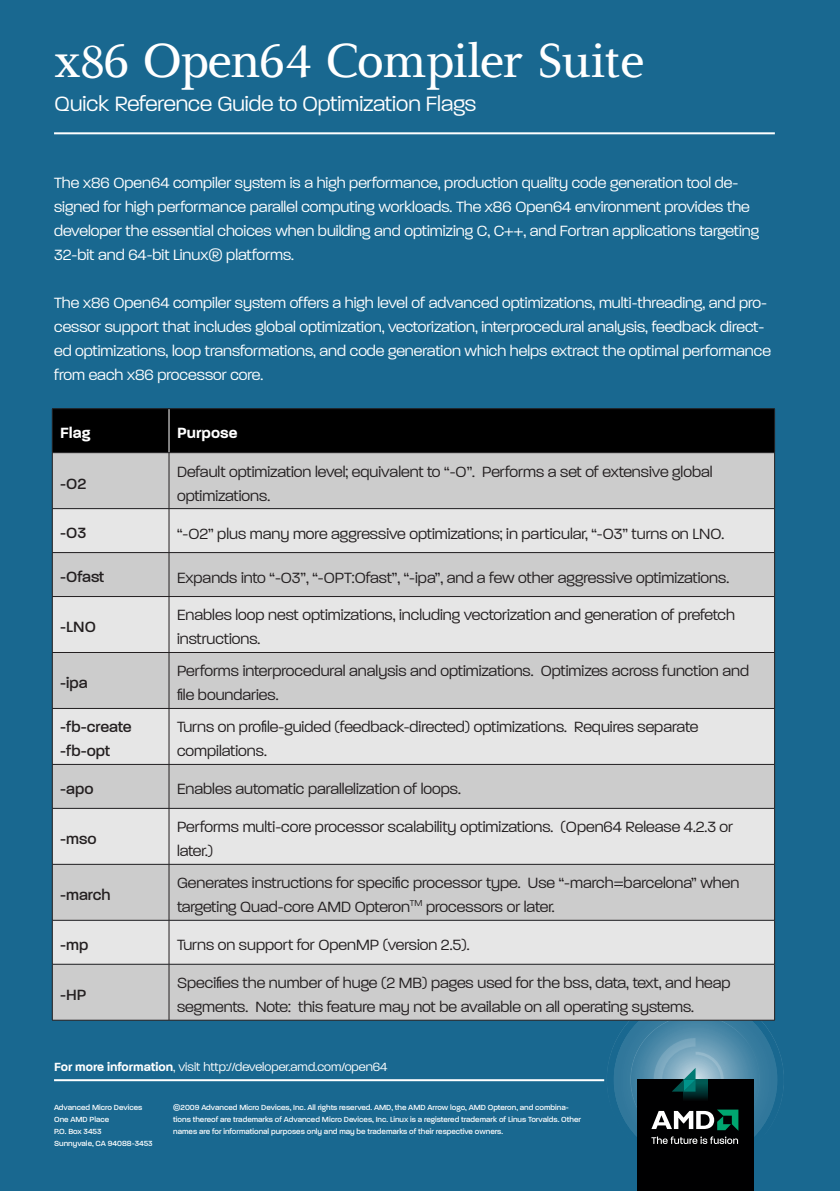
<style>
.page{position:relative;width:840px;height:1191px;background:#fff}
.page>*{position:absolute;margin:0;border:0;box-sizing:border-box;transform-origin:0 0}
.t1{font:500 48px "Alexandra MD";color:#fff}
.t2{font:300 28px "Paralucent";color:#fff}
.t3{font:300 20px/24px "Paralucent";color:#231f20}
.t4{font:300 20px/24px "Paralucent";color:#fff}
.t5{font:500 20px "Paralucent";color:#231f20}
.t6{font:600 20px "Paralucent";color:#fff}
.t7{font:300 16px "Paralucent";color:#fff}
.t8{font:500 10px/12px "Paralucent";color:#fff}
.s1{font-weight:600}
</style>
<div class="page">
<div style="left:0;top:0;width:839px;height:1191px;background:#196890"></div>
<div style="left:636px;top:1079px;width:117px;height:112px;background:#000001"></div>
<svg style="left:606px;top:990px;width:177px;height:178px"></svg>
<div style="left:53px;top:409px;width:720px;height:43px;background:#000"></div>
<div style="left:53px;top:453px;width:720px;height:566px;background:#ccc"></div>
<svg style="left:53px;top:509px;width:720px;height:455px;background:#d9d9d9"></svg>
<hr style="left:52px;top:453px;width:1px;height:55px;background:#231f20">
<hr style="left:168px;top:453px;width:1px;height:55px;background:#231f20">
<hr style="left:773px;top:453px;width:1px;height:55px;background:#231f20">
<hr style="left:52px;top:508px;width:117px;height:1px;background:#231f20">
<hr style="left:52px;top:509px;width:1px;height:43px;background:#231f20">
<hr style="left:169px;top:508px;width:605px;height:1px;background:#231f20">
<hr style="left:168px;top:509px;width:1px;height:43px;background:#231f20">
<hr style="left:773px;top:509px;width:1px;height:43px;background:#231f20">
<hr style="left:52px;top:552px;width:117px;height:1px;background:#231f20">
<hr style="left:52px;top:553px;width:1px;height:43px;background:#231f20">
<hr style="left:169px;top:552px;width:605px;height:1px;background:#231f20">
<hr style="left:168px;top:553px;width:1px;height:43px;background:#231f20">
<hr style="left:773px;top:553px;width:1px;height:43px;background:#231f20">
<hr style="left:52px;top:596px;width:117px;height:1px;background:#231f20">
<hr style="left:52px;top:597px;width:1px;height:55px;background:#231f20">
<hr style="left:169px;top:596px;width:605px;height:1px;background:#231f20">
<hr style="left:168px;top:597px;width:1px;height:55px;background:#231f20">
<hr style="left:773px;top:597px;width:1px;height:55px;background:#231f20">
<hr style="left:52px;top:652px;width:117px;height:1px;background:#231f20">
<hr style="left:52px;top:653px;width:1px;height:55px;background:#231f20">
<hr style="left:169px;top:652px;width:605px;height:1px;background:#231f20">
<hr style="left:168px;top:653px;width:1px;height:55px;background:#231f20">
<hr style="left:773px;top:653px;width:1px;height:55px;background:#231f20">
<hr style="left:52px;top:708px;width:117px;height:1px;background:#231f20">
<hr style="left:52px;top:708px;width:1px;height:56px;background:#231f20">
<hr style="left:169px;top:708px;width:605px;height:1px;background:#231f20">
<hr style="left:168px;top:708px;width:1px;height:56px;background:#231f20">
<hr style="left:773px;top:708px;width:1px;height:56px;background:#231f20">
<hr style="left:52px;top:764px;width:117px;height:1px;background:#231f20">
<hr style="left:52px;top:764px;width:1px;height:44px;background:#231f20">
<hr style="left:169px;top:764px;width:605px;height:1px;background:#231f20">
<hr style="left:168px;top:764px;width:1px;height:44px;background:#231f20">
<hr style="left:773px;top:764px;width:1px;height:44px;background:#231f20">
<hr style="left:52px;top:808px;width:117px;height:1px;background:#231f20">
<hr style="left:52px;top:808px;width:1px;height:56px;background:#231f20">
<hr style="left:169px;top:808px;width:605px;height:1px;background:#231f20">
<hr style="left:168px;top:808px;width:1px;height:56px;background:#231f20">
<hr style="left:773px;top:808px;width:1px;height:56px;background:#231f20">
<hr style="left:52px;top:864px;width:117px;height:1px;background:#231f20">
<hr style="left:52px;top:864px;width:1px;height:56px;background:#231f20">
<hr style="left:169px;top:864px;width:605px;height:1px;background:#231f20">
<hr style="left:168px;top:864px;width:1px;height:56px;background:#231f20">
<hr style="left:773px;top:864px;width:1px;height:56px;background:#231f20">
<hr style="left:52px;top:920px;width:117px;height:1px;background:#231f20">
<hr style="left:52px;top:920px;width:1px;height:44px;background:#231f20">
<hr style="left:169px;top:920px;width:605px;height:1px;background:#231f20">
<hr style="left:168px;top:920px;width:1px;height:44px;background:#231f20">
<hr style="left:773px;top:920px;width:1px;height:44px;background:#231f20">
<hr style="left:52px;top:964px;width:117px;height:1px;background:#231f20">
<hr style="left:52px;top:964px;width:1px;height:56px;background:#231f20">
<hr style="left:169px;top:964px;width:605px;height:1px;background:#231f20">
<hr style="left:168px;top:964px;width:1px;height:56px;background:#231f20">
<hr style="left:773px;top:964px;width:1px;height:56px;background:#231f20">
<hr style="left:52px;top:1019px;width:117px;height:1px;background:#231f20">
<hr style="left:169px;top:1019px;width:605px;height:1px;background:#231f20">
<hr style="left:168px;top:409px;width:1px;height:43px;background:#fff">
<hr style="left:52px;top:408px;width:117px;height:1px;background:#231f20">
<hr style="left:52px;top:409px;width:1px;height:43px;background:#231f20">
<hr style="left:52px;top:452px;width:117px;height:1px;background:#231f20">
<hr style="left:169px;top:408px;width:605px;height:1px;background:#231f20">
<hr style="left:773px;top:409px;width:1px;height:43px;background:#231f20">
<hr style="left:169px;top:452px;width:605px;height:1px;background:#231f20">
<hr style="left:54px;top:132px;width:720px;height:2px;background:#fff">
<hr style="left:54px;top:1079px;width:550px;height:2px;background:#fff">
<p class="t1" style="left:55px;top:34px;width:590px">x86 Open64 Compiler Suite</p>
<p class="t2" style="left:55px;top:88px;width:423px">Quick Reference Guide to Optimization Flags</p>
<p class="t4" style="left:54px;top:170px;width:706px">The x86 Open64 compiler system is a high performance, production quality code generation tool de&shy;signed for high performance parallel computing workloads. The x86 Open64 environment provides the developer the essential choices when building and optimizing C, C++, and Fortran applications targeting 32-bit and 64-bit Linux® platforms.</p>
<p class="t4" style="left:54px;top:290px;width:718px">The x86 Open64 compiler system offers a high level of advanced optimizations, multi-threading, and pro&shy;cessor support that includes global optimization, vectorization, interprocedural analysis, feedback direct&shy;ed optimizations, loop transformations, and code generation which helps extract the optimal performance from each x86 processor core.</p>
<p class="t6" style="left:60px;top:422px;width:32px">Flag</p>
<p class="t6" style="left:177px;top:422px;width:62px">Purpose</p>
<p class="t5" style="left:60px;top:472px;width:28px">-O2</p>
<p class="t3" style="left:177px;top:458px;width:537px">Default optimization level; equivalent to “-O”. Performs a set of extensive global</p>
<p class="t3" style="left:177px;top:482px;width:95px">optimizations.</p>
<p class="t5" style="left:60px;top:522px;width:28px">-O3</p>
<p class="t3" style="left:177px;top:520px;width:548px">“-O2” plus many more aggressive optimizations; in particular, “-O3” turns on LNO.</p>
<p class="t5" style="left:60px;top:566px;width:46px">-Ofast</p>
<p class="t3" style="left:177px;top:564px;width:553px">Expands into “-O3”, “-OPT:Ofast”, “-ipa”, and a few other aggressive optimizations.</p>
<p class="t5" style="left:60px;top:616px;width:37px">-LNO</p>
<p class="t3" style="left:177px;top:602px;width:559px">Enables loop nest optimizations, including vectorization and generation of prefetch instructions.</p>
<p class="t5" style="left:60px;top:672px;width:29px">-ipa</p>
<p class="t5" style="left:60px;top:716px;width:73px">-fb-create</p>
<p class="t5" style="left:60px;top:740px;width:51px">-fb-opt</p>
<p class="t3" style="left:177px;top:658px;width:573px">Performs interprocedural analysis and optimizations. Optimizes across function and file boundaries.</p>
<p class="t3" style="left:177px;top:714px;width:522px">Turns on profile-guided (feedback-directed) optimizations. Requires separate</p>
<p class="t3" style="left:177px;top:738px;width:91px">compilations.</p>
<p class="t5" style="left:60px;top:778px;width:35px">-apo</p>
<p class="t3" style="left:177px;top:776px;width:285px">Enables automatic parallelization of loops.</p>
<p class="t5" style="left:60px;top:828px;width:38px">-mso</p>
<p class="t3" style="left:177px;top:814px;width:557px">Performs multi-core processor scalability optimizations. (Open64 Release 4.2.3 or later.)</p>
<p class="t5" style="left:60px;top:884px;width:52px">-march</p>
<p class="t3" style="left:177px;top:870px;width:563px">Generates instructions for specific processor type. Use “-march=barcelona” when targeting Quad-core AMD Opteron<sup>TM</sup> processors or later.</p>
<p class="t5" style="left:60px;top:934px;width:30px">-mp</p>
<p class="t3" style="left:177px;top:932px;width:294px">Turns on support for OpenMP (version 2.5).</p>
<p class="t5" style="left:60px;top:984px;width:28px">-HP</p>
<p class="t3" style="left:177px;top:970px;width:555px">Specifies the number of huge (2 MB) pages used for the bss, data, text, and heap</p>
<p class="t3" style="left:177px;top:994px;width:518px">segments. Note: this feature may not be available on all operating systems.</p>
<p class="t7" style="left:54px;top:1058px;width:335px"><span class="s1">For more information</span>, visit http://developer.amd.com/open64</p>
<p class="t8" style="left:54px;top:1101px;width:90px">Advanced Micro Devices</p>
<p class="t8" style="left:54px;top:1113px;width:57px">One AMD Place</p>
<p class="t8" style="left:54px;top:1125px;width:49px">P.O. Box 3453</p>
<p class="t8" style="left:54px;top:1137px;width:100px">Sunnyvale, CA 94088-3453</p>
<p class="t8" style="left:173px;top:1101px;width:409px">©2009 Advanced Micro Devices, Inc. All rights reserved. AMD, the AMD Arrow logo, AMD Opteron, and combina&shy;tions thereof are trademarks of Advanced Micro Devices, Inc. Linux is a registered trademark of Linus Torvalds. Other names are for informational purposes only and may be trademarks of their respective owners.</p>
</div>
